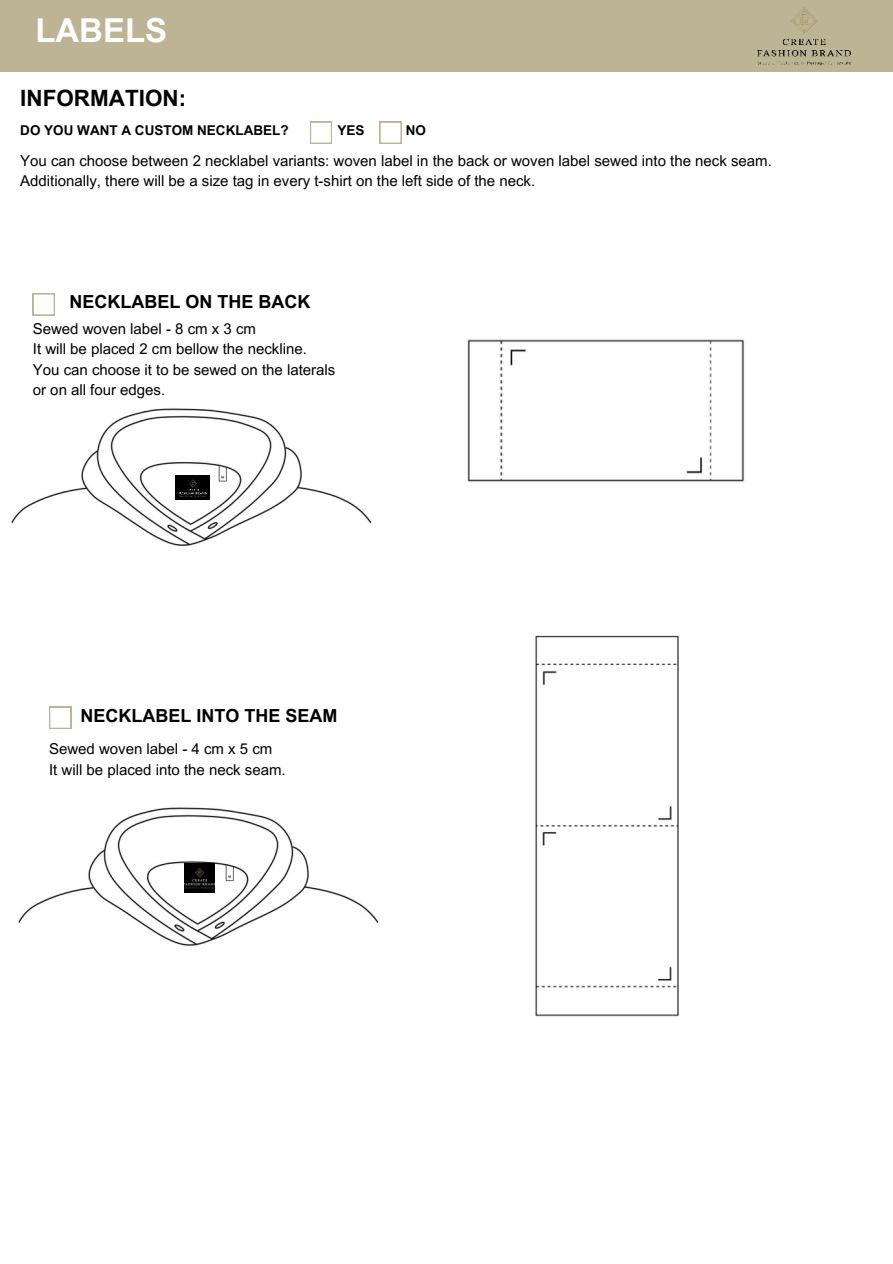
<style>
.page{position:relative;width:893px;height:1264px;background:#fff}
.page>*{position:absolute;margin:0;border:0;box-sizing:border-box;transform-origin:0 0}
.t1{font:700 33px "Arial MT Pro";color:#fff}
.t2{font:700 22.5px "Arial MT Pro";color:#000}
.t3{font:700 18px "Arial MT Pro";color:#000}
.t4{font:15px/20.2px "Arial MT Pro";color:#000}
.t5{font:700 13.5px "Arial MT Pro";color:#000}
</style>
<div class="page">
<div style="left:0;top:0;width:892px;height:72px;background:#bdb495"></div>
<img style="left:757px;top:7px;width:95px;height:59px">
<svg style="left:310px;top:122px;width:22px;height:22px"></svg>
<svg style="left:379px;top:122px;width:22px;height:22px"></svg>
<svg style="left:33px;top:293px;width:22px;height:22px"></svg>
<img style="left:11px;top:408px;width:361px;height:138px">
<img style="left:175px;top:475px;width:34px;height:24px">
<img style="left:467px;top:339px;width:278px;height:143px">
<svg style="left:49px;top:707px;width:22px;height:21px"></svg>
<img style="left:535px;top:635px;width:144px;height:382px">
<img style="left:18px;top:807px;width:361px;height:139px">
<img style="left:184px;top:863px;width:30px;height:29px">
<h1 class="t1" style="left:35px;top:11px;width:133px">LABELS</h1>
<h2 class="t2" style="left:20px;top:85px;width:167px">INFORMATION:</h2>
<p class="t5" style="left:20px;top:122px;width:270px">DO YOU WANT A CUSTOM NECKLABEL?</p>
<p class="t5" style="left:337px;top:122px;width:28px">YES</p>
<p class="t5" style="left:406px;top:122px;width:22px">NO</p>
<p class="t4" style="left:20px;top:151px;width:753px">You can choose between 2 necklabel variants: woven label in the back or woven label sewed into the neck seam.<br>Additionally, there will be a size tag in every t-shirt on the left side of the neck.</p>
<p class="t3" style="left:70px;top:291px;width:242px">NECKLABEL ON THE BACK</p>
<p class="t4" style="left:33px;top:319px;width:304px">Sewed woven label - 8 cm x 3 cm<br>It will be placed 2 cm bellow the neckline.<br>You can choose it to be sewed on the laterals or on all four edges.</p>
<p class="t3" style="left:81px;top:704px;width:258px">NECKLABEL INTO THE SEAM</p>
<p class="t4" style="left:49px;top:739px;width:238px">Sewed woven label - 4 cm x 5 cm<br>It will be placed into the neck seam.</p>
</div>
